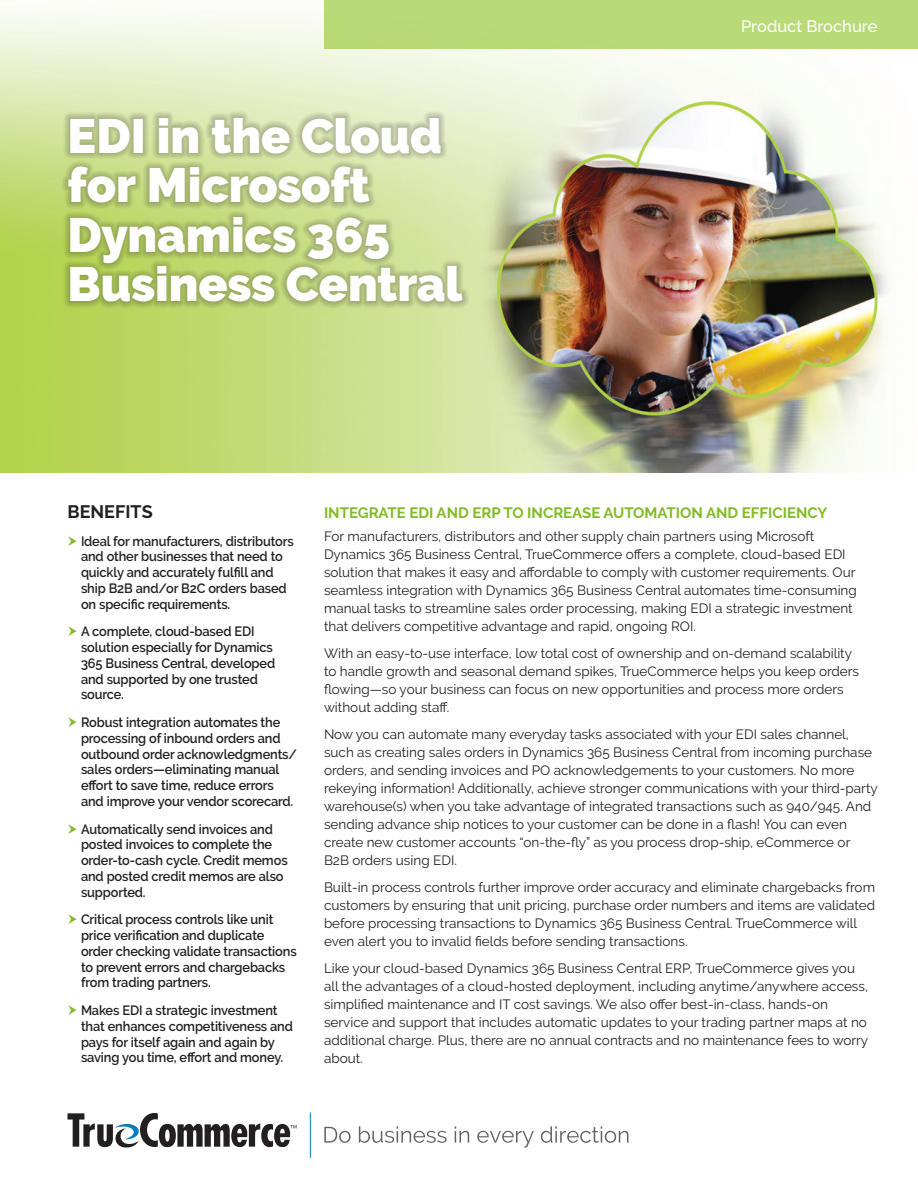
<style>
.page{position:relative;width:918px;height:1188px;background:#fff}
.page>*{position:absolute;margin:0;border:0;box-sizing:border-box;transform-origin:0 0}
.t1{font:900 48px/49.5px "Raleway";letter-spacing:-.005em;color:#fff}
.H3_Benefits{font:700 18px "Raleway";color:#231f20}
.t2{font:500 16.5px "Raleway";color:#fff}
.t3{font:700 15px "Raleway";color:#82bb27}
.Body{font:13.5px/18px "Raleway";color:#231f20}
.t4{font:600 13.5px/15.8px "Raleway";letter-spacing:-.01em;color:#231f20;scale:.95 1}
</style>
<div class="page">
<img style="left:0;top:6px;width:889px;height:466px">
<div style="left:324px;top:0;width:594px;height:50px;background:#b9da78"></div>
<div style="left:62px;top:111px;width:407px;height:197px;background:#231f20;opacity:.5"></div>
<svg style="left:68px;top:1113px;width:229px;height:35px"></svg>
<svg style="left:324px;top:1127px;width:27px;height:16px"></svg>
<svg style="left:359px;top:1126px;width:88px;height:17px"></svg>
<svg style="left:455px;top:1126px;width:14px;height:17px"></svg>
<svg style="left:477px;top:1131px;width:57px;height:17px"></svg>
<svg style="left:541px;top:1126px;width:88px;height:17px"></svg>
<hr style="left:310px;top:1113px;width:1px;height:45px;background:#007dbb">
<p class="t1" style="left:68px;top:111px;width:397px">EDI in the Cloud for Microsoft<br>Dynamics 365<br>Business Central</p>
<p class="t2" style="left:741px;top:16px;width:138px">Product Brochure</p>
<p class="H3_Benefits" style="left:68px;top:501px;width:87px">BENEFITS</p>
<p class="t4" style="left:81px;top:533px;width:226px">Ideal for manufacturers, distributors and other businesses that need to quickly and accurately fulfill and ship B2B and/or B2C orders based on specific requirements.</p>
<p class="t4" style="left:81px;top:624px;width:206px">A complete, cloud-based EDI solution especially for Dynamics<br>365 Business Central, developed and supported by one trusted source.</p>
<p class="t4" style="left:81px;top:715px;width:229px">Robust integration automates the processing of inbound orders and outbound order acknowledgments/ sales orders—eliminating manual effort to save time, reduce errors and improve your vendor scorecard.</p>
<p class="t4" style="left:81px;top:821px;width:219px">Automatically send invoices and posted invoices to complete the order-to-cash cycle. Credit memos and posted credit memos are also supported.</p>
<p class="t4" style="left:81px;top:912px;width:229px">Critical process controls like unit price verification and duplicate order checking validate transactions to prevent errors and chargebacks from trading partners.</p>
<p class="t4" style="left:81px;top:1003px;width:225px">Makes EDI a strategic investment that enhances competitiveness and pays for itself again and again by saving you time, effort and money.</p>
<h1 class="t3" style="left:324px;top:504px;width:505px">INTEGRATE EDI AND ERP TO INCREASE AUTOMATION AND EFFICIENCY</h1>
<p class="Body" style="left:324px;top:527px;width:534px">For manufacturers, distributors and other supply chain partners using Microsoft Dynamics 365 Business Central, TrueCommerce offers a complete, cloud-based EDI solution that makes it easy and affordable to comply with customer requirements. Our seamless integration with Dynamics 365 Business Central automates time-consuming manual tasks to streamline sales order processing, making EDI a strategic investment that delivers competitive advantage and rapid, ongoing ROI.</p>
<p class="Body" style="left:324px;top:644px;width:537px">With an easy-to-use interface, low total cost of ownership and on-demand scalability to handle growth and seasonal demand spikes, TrueCommerce helps you keep orders flowing—so your business can focus on new opportunities and process more orders without adding staff.</p>
<p class="Body" style="left:324px;top:725px;width:555px">Now you can automate many everyday tasks associated with your EDI sales channel, such as creating sales orders in Dynamics 365 Business Central from incoming purchase orders, and sending invoices and PO acknowledgements to your customers. No more rekeying information! Additionally, achieve stronger communications with your third-party warehouse(s) when you take advantage of integrated transactions such as 940/945. And sending advance ship notices to your customer can be done in a flash! You can even create new customer accounts “on-the-fly” as you process drop-ship, eCommerce or B2B orders using EDI.</p>
<p class="Body" style="left:324px;top:878px;width:553px">Built-in process controls further improve order accuracy and eliminate chargebacks from customers by ensuring that unit pricing, purchase order numbers and items are validated before processing transactions to Dynamics 365 Business Central. TrueCommerce will even alert you to invalid fields before sending transactions.</p>
<p class="Body" style="left:324px;top:959px;width:546px">Like your cloud-based Dynamics 365 Business Central ERP, TrueCommerce gives you all the advantages of a cloud-hosted deployment, including anytime/anywhere access, simplified maintenance and IT cost savings. We also offer best-in-class, hands-on service and support that includes automatic updates to your trading partner maps at no additional charge. Plus, there are no annual contracts and no maintenance fees to worry about.</p>
</div>
